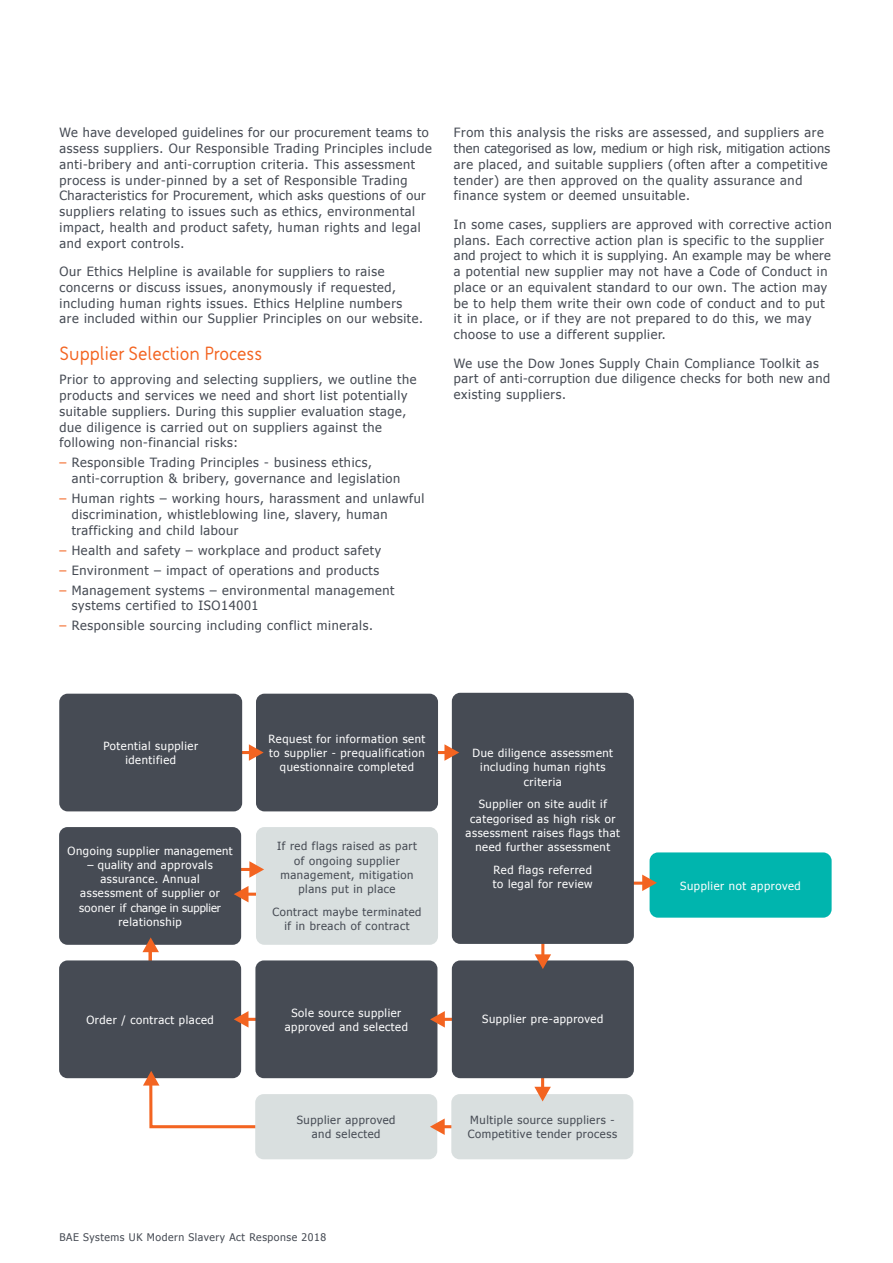
<style>
.page{position:relative;width:893px;height:1263px;background:#fff}
.page>*{position:absolute;margin:0;border:0;box-sizing:border-box;transform-origin:0 0}
.Sub_header_13pt_BAE{font:700 19.5px "BAE Systems";color:#f36421}
.Bodycopy_8_5_10_5pt{font:12.75px/15.8px "Tahoma";letter-spacing:.05em;color:#464b54}
.Bullets{font:12.75px/15.8px "Tahoma";letter-spacing:.05em;color:#464b54}
.Bodycopy_8_5_10_5pt-2{font:11.25px/14.2px "Tahoma";letter-spacing:.05em;color:#fff;text-align:center}
.Bodycopy_8_5_10_5pt-3{font:11.25px/14.2px "Tahoma";letter-spacing:.05em;color:#464b54;text-align:center}
.t1{font:10.5px "Tahoma";letter-spacing:.05em;color:#464b54}
.s1{color:#f36421}
</style>
<div class="page">
<svg style="left:147px;top:749px;width:509px;height:381px"></svg>
<div style="left:255px;top:1094px;width:182px;height:65px;background:#d9dfdf;border-radius:8px"></div>
<hr style="left:541px;top:1074px;width:3px;height:56px;background:#f36421">
<div style="left:451px;top:1094px;width:182px;height:65px;background:#d9dfdf;border-radius:8px"></div>
<hr style="left:202px;top:1018px;width:314px;height:3px;background:#f36421">
<hr style="left:541px;top:772px;width:3px;height:244px;background:#f36421">
<div style="left:452px;top:693px;width:182px;height:251px;background:#464b54;border-radius:8px"></div>
<div style="left:255px;top:960px;width:182px;height:118px;background:#464b54;border-radius:8px"></div>
<hr style="left:149px;top:831px;width:3px;height:198px;background:#f36421">
<div style="left:59px;top:960px;width:182px;height:118px;background:#464b54;border-radius:8px"></div>
<div style="left:59px;top:827px;width:182px;height:118px;background:#464b54;border-radius:8px"></div>
<div style="left:452px;top:960px;width:182px;height:118px;background:#464b54;border-radius:8px"></div>
<div style="left:256px;top:694px;width:182px;height:117px;background:#464b54;border-radius:8px"></div>
<div style="left:59px;top:694px;width:183px;height:117px;background:#464b54;border-radius:8px"></div>
<svg style="left:249px;top:744px;width:15px;height:17px"></svg>
<svg style="left:444px;top:744px;width:15px;height:17px"></svg>
<svg style="left:535px;top:954px;width:16px;height:15px"></svg>
<svg style="left:430px;top:1011px;width:15px;height:16px"></svg>
<svg style="left:534px;top:1087px;width:17px;height:14px"></svg>
<svg style="left:234px;top:1011px;width:14px;height:16px"></svg>
<svg style="left:430px;top:1118px;width:15px;height:17px"></svg>
<svg style="left:142px;top:937px;width:17px;height:15px"></svg>
<svg style="left:143px;top:1071px;width:16px;height:14px"></svg>
<svg style="left:234px;top:886px;width:14px;height:16px"></svg>
<div style="left:256px;top:827px;width:182px;height:118px;background:#d9dfdf;border-radius:8px"></div>
<svg style="left:249px;top:861px;width:15px;height:17px"></svg>
<div style="left:650px;top:852px;width:182px;height:66px;background:#00b5ae;border-radius:8px"></div>
<svg style="left:642px;top:874px;width:15px;height:17px"></svg>
<p class="Bodycopy_8_5_10_5pt" style="left:60px;top:124px;width:374px">We have developed guidelines for our procurement teams to assess suppliers. Our Responsible Trading Principles include anti-bribery and anti-corruption criteria. This assessment process is under-pinned by a set of Responsible Trading Characteristics for Procurement, which asks questions of our suppliers relating to issues such as ethics, environmental impact, health and product safety, human rights and legal and export controls.</p>
<p class="Bodycopy_8_5_10_5pt" style="left:60px;top:263px;width:365px">Our Ethics Helpline is available for suppliers to raise concerns or discuss issues, anonymously if requested, including human rights issues. Ethics Helpline numbers are included within our Supplier Principles on our website.</p>
<p class="Sub_header_13pt_BAE" style="left:60px;top:340px;width:204px">Supplier Selection Process</p>
<p class="Bullets" style="left:60px;top:371px;width:358px">Prior to approving and selecting suppliers, we outline the products and services we need and short list potentially suitable suppliers. During this supplier evaluation stage, due diligence is carried out on suppliers against the following non-financial risks:</p>
<p class="Bullets" style="left:72px;top:454px;width:330px;text-indent:-12px"><span class="s1">–</span> Responsible Trading Principles - business ethics, anti-corruption &amp; bribery, governance and legislation</p>
<p class="Bullets" style="left:72px;top:490px;width:354px;text-indent:-12px"><span class="s1">–</span> Human rights – working hours, harassment and unlawful discrimination, whistleblowing line, slavery, human trafficking and child labour</p>
<p class="Bullets" style="left:60px;top:541px;width:323px"><span class="s1">–</span> Health and safety – workplace and product safety</p>
<p class="Bullets" style="left:60px;top:561px;width:321px"><span class="s1">–</span> Environment – impact of operations and products</p>
<p class="Bullets" style="left:72px;top:581px;width:324px;text-indent:-12px"><span class="s1">–</span> Management systems – environmental management systems certified to ISO14001</p>
<p class="Bullets" style="left:60px;top:617px;width:315px"><span class="s1">–</span> Responsible sourcing including conflict minerals.</p>
<p class="Bodycopy_8_5_10_5pt" style="left:454px;top:124px;width:378px">From this analysis the risks are assessed, and suppliers are then categorised as low, medium or high risk, mitigation actions are placed, and suitable suppliers (often after a competitive tender) are then approved on the quality assurance and finance system or deemed unsuitable.</p>
<p class="Bodycopy_8_5_10_5pt" style="left:454px;top:216px;width:379px">In some cases, suppliers are approved with corrective action plans. Each corrective action plan is specific to the supplier and project to which it is supplying. An example may be where a potential new supplier may not have a Code of Conduct in place or an equivalent standard to our own. The action may be to help them write their own code of conduct and to put it in place, or if they are not prepared to do this, we may choose to use a different supplier.</p>
<p class="Bodycopy_8_5_10_5pt" style="left:454px;top:354px;width:378px">We use the Dow Jones Supply Chain Compliance Toolkit as part of anti-corruption due diligence checks for both new and existing suppliers.</p>
<p class="Bodycopy_8_5_10_5pt-2" style="left:103px;top:738px;width:96px">Potential supplier identified</p>
<p class="Bodycopy_8_5_10_5pt-2" style="left:269px;top:731px;width:158px">Request for information sent to supplier - prequalification questionnaire completed</p>
<p class="Bodycopy_8_5_10_5pt-2" style="left:68px;top:843px;width:167px">Ongoing supplier management</p>
<p class="Bodycopy_8_5_10_5pt-2" style="left:79px;top:857px;width:143px">– quality and approvals assurance. Annual assessment of supplier or sooner if change in supplier relationship</p>
<p class="Bodycopy_8_5_10_5pt-3" style="left:277px;top:838px;width:141px">If red flags raised as part of ongoing supplier management, mitigation plans put in place</p>
<p class="Bodycopy_8_5_10_5pt-3" style="left:272px;top:904px;width:150px">Contract maybe terminated if in breach of contract</p>
<p class="Bodycopy_8_5_10_5pt-2" style="left:472px;top:745px;width:142px">Due diligence assessment including human rights criteria</p>
<p class="Bodycopy_8_5_10_5pt-2" style="left:466px;top:796px;width:156px">Supplier on site audit if categorised as high risk or assessment raises flags that need further assessment</p>
<p class="Bodycopy_8_5_10_5pt-2" style="left:493px;top:862px;width:101px;text-align:left">Red flags referred to legal for review</p>
<p class="Bodycopy_8_5_10_5pt-2" style="left:680px;top:878px;width:122px">Supplier not approved</p>
<p class="Bodycopy_8_5_10_5pt-2" style="left:285px;top:1005px;width:125px">Sole source supplier approved and selected</p>
<p class="Bodycopy_8_5_10_5pt-2" style="left:86px;top:1012px;width:129px">Order / contract placed</p>
<p class="Bodycopy_8_5_10_5pt-2" style="left:482px;top:1012px;width:123px">Supplier pre-approved</p>
<p class="Bodycopy_8_5_10_5pt-3" style="left:297px;top:1112px;width:100px">Supplier approved and selected</p>
<p class="t1" style="left:60px;top:1230px;width:268px">BAE Systems UK Modern Slavery Act Response 2018</p>
<p class="Bodycopy_8_5_10_5pt-3" style="left:468px;top:1112px;width:151px;text-align:left">Multiple source suppliers -<br>Competitive tender process</p>
</div>
